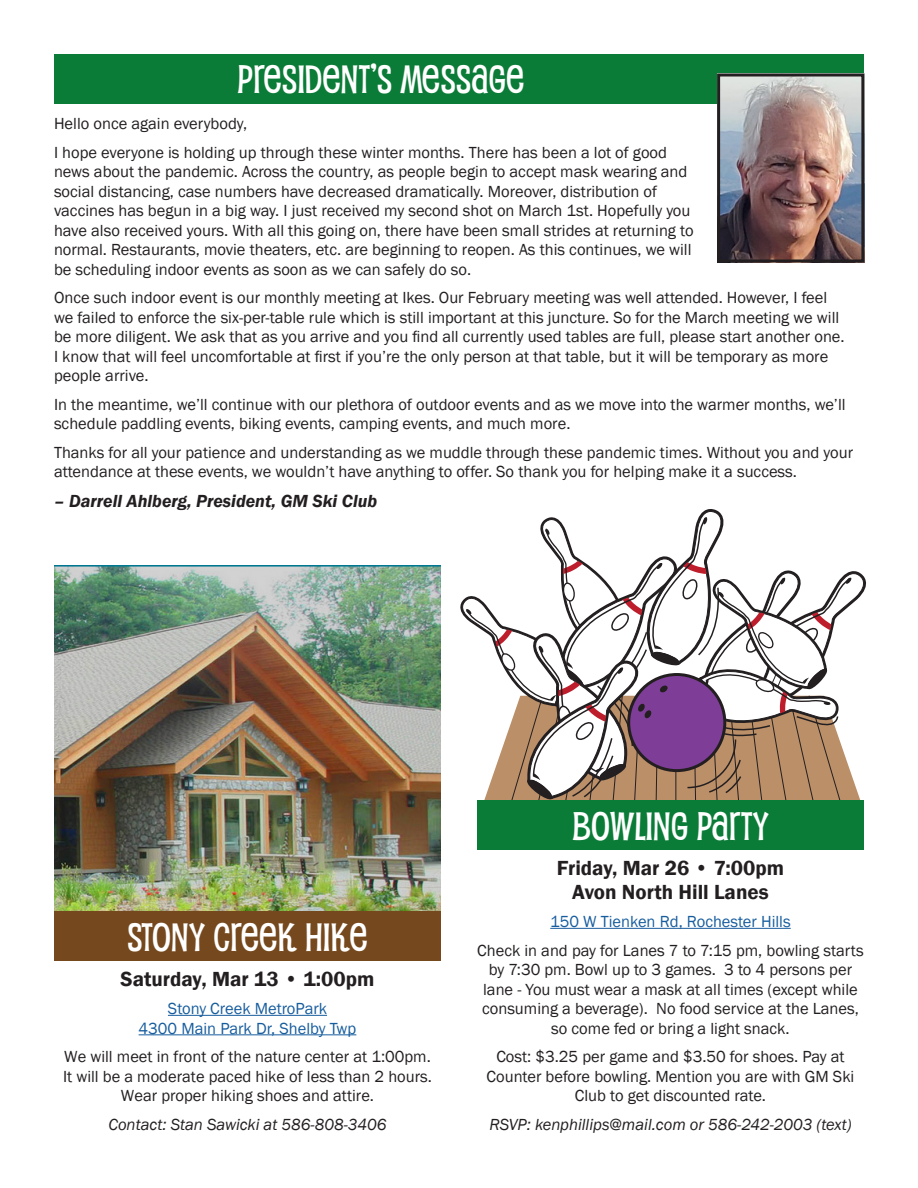
<style>
.page{position:relative;width:918px;height:1188px;background:#fff}
.page>*{position:absolute;margin:0;border:0;box-sizing:border-box;transform-origin:0 0}
.Pupcat_26{font:700 39px "Pupcat Rg";color:#fff}
.Subhead{font:600 21px/24px "Franklin Gothic";color:#231f20;text-align:center}
.Byline_Name{font:italic 600 18px "Franklin Gothic";color:#231f20}
.Body_Copy_1{font:16.5px/19.5px "Franklin Gothic";color:#231f20}
.Contact{font:italic 16.5px "Franklin Gothic";color:#231f20}
.Body_Copy_1-2{font:16.5px/19.5px "Franklin Gothic";color:#175d9e;text-align:center}
</style>
<div class="page">
<img style="left:54px;top:566px;width:387px;height:345px">
<div style="left:54px;top:54px;width:810px;height:50px;background:#0b7c37"></div>
<img style="left:721px;top:78px;width:139px;height:180px">
<div style="left:717px;top:74px;width:147px;height:188px;border:3px solid #231f20"></div>
<div style="left:54px;top:911px;width:387px;height:50px;background:#75481d"></div>
<hr style="left:168px;top:1015px;width:159px;height:1px;background:#175d9e">
<hr style="left:139px;top:1034px;width:217px;height:1px;background:#175d9e">
<svg style="left:460px;top:509px;width:406px;height:291px"></svg>
<div style="left:477px;top:800px;width:387px;height:50px;background:#0b7c37"></div>
<hr style="left:550px;top:928px;width:241px;height:1px;background:#175d9e">
<p class="Pupcat_26" style="left:237px;top:54px;width:289px">PRESIDENT’S MESSAGE</p>
<p class="Body_Copy_1" style="left:54px;top:115px;width:195px">Hello once again everybody,</p>
<p class="Body_Copy_1" style="left:54px;top:143px;width:641px">I hope everyone is holding up through these winter months. There has been a lot of good news about the pandemic. Across the country, as people begin to accept mask wearing and social distancing, case numbers have decreased dramatically. Moreover, distribution of vaccines has begun in a big way. I just received my second shot on March 1st. Hopefully you have also received yours. With all this going on, there have been small strides at returning to normal. Restaurants, movie theaters, etc. are beginning to reopen. As this continues, we will be scheduling indoor events as soon as we can safely do so.</p>
<p class="Body_Copy_1" style="left:54px;top:289px;width:792px">Once such indoor event is our monthly meeting at Ikes. Our February meeting was well attended. However, I feel we failed to enforce the six-per-table rule which is still important at this juncture. So for the March meeting we will be more diligent. We ask that as you arrive and you find all currently used tables are full, please start another one.<br>I know that will feel uncomfortable at first if you’re the only person at that table, but it will be temporary as more people arrive.</p>
<p class="Body_Copy_1" style="left:54px;top:395px;width:793px">In the meantime, we’ll continue with our plethora of outdoor events and as we move into the warmer months, we’ll schedule paddling events, biking events, camping events, and much more.</p>
<p class="Body_Copy_1" style="left:54px;top:443px;width:801px">Thanks for all your patience and understanding as we muddle through these pandemic times. Without you and your attendance at these events, we wouldn’t have anything to offer. So thank you for helping make it a success.</p>
<p class="Byline_Name" style="left:54px;top:490px;width:325px">– Darrell Ahlberg, President, GM Ski Club</p>
<p class="Pupcat_26" style="left:127px;top:912px;width:242px">STONY CREEK HIKE</p>
<p class="Subhead" style="left:121px;top:967px;width:255px">Saturday, Mar 13 • 1:00pm</p>
<p class="Body_Copy_1-2" style="left:139px;top:999px;width:219px">Stony Creek MetroPark<br>4300 Main Park Dr, Shelby Twp</p>
<p class="Body_Copy_1" style="left:63px;top:1047px;width:370px;text-align:center">We will meet in front of the nature center at 1:00pm.<br>It will be a moderate paced hike of less than 2 hours.<br>Wear proper hiking shoes and attire.</p>
<p class="Contact" style="left:109px;top:1114px;width:279px">Contact: Stan Sawicki at 586-808-3406</p>
<p class="Pupcat_26" style="left:572px;top:801px;width:199px">BOWLING PARTY</p>
<p class="Subhead" style="left:557px;top:856px;width:229px">Friday, Mar 26 • 7:00pm<br>Avon North Hill Lanes</p>
<p class="Body_Copy_1-2" style="left:550px;top:912px;width:242px">150 W Tienken Rd, Rochester Hills</p>
<p class="Body_Copy_1" style="left:477px;top:941px;width:388px;text-align:center">Check in and pay for Lanes 7 to 7:15 pm, bowling starts by 7:30 pm. Bowl up to 3 games. 3 to 4 persons per lane - You must wear a mask at all times (except while consuming a beverage). No food service at the Lanes, so come fed or bring a light snack.</p>
<p class="Body_Copy_1" style="left:487px;top:1047px;width:369px;text-align:center">Cost: $3.25 per game and $3.50 for shoes. Pay at<br>Counter before bowling. Mention you are with GM Ski<br>Club to get discounted rate.</p>
<p class="Contact" style="left:489px;top:1114px;width:364px">RSVP: kenphillips@mail.com or 586-242-2003 (text)</p>
</div>
